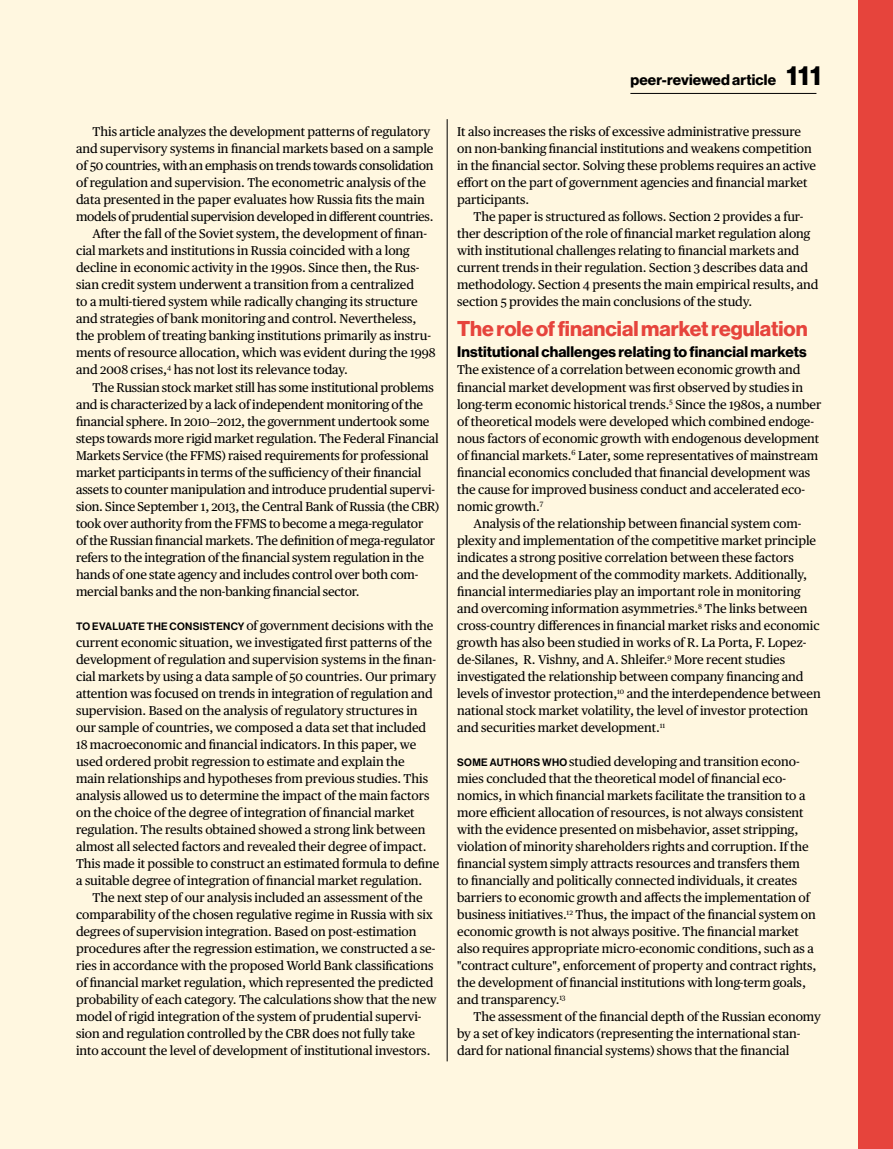
<style>
.page{position:relative;width:893px;height:1149px;background:#fff}
.page>*{position:absolute;margin:0;border:0;box-sizing:border-box;transform-origin:0 0}
.t1{font:27px "N Haas Grotesk DS Pro 75 Bd";color:#000}
.t2{font:21px "N Haas Grotesk DS Pro 75 Bd";letter-spacing:-.01em;color:#e6443c}
.t3{font:15px "N Haas Grotesk DS Pro 75 Bd";letter-spacing:.01em;color:#000}
.t4{font:12.75px/17px "Publico Text";letter-spacing:-.005em;color:#000}
.t5{font:12.75px "Publico Text";letter-spacing:-.025em;color:#000}
.t6{font:10.5px "N Haas Grotesk DS Pro 65 Md";color:#000}
.s1{font-family:"N Haas Grotesk DS Pro 65 Md";font-size:10.5px}
</style>
<div class="page">
<div style="left:0;top:0;width:893px;height:1148px;background:#fff7e0"></div>
<div style="left:859px;top:0;width:34px;height:1148px;background:#e6443c"></div>
<hr style="left:447px;top:119px;width:1px;height:942px;background:#000">
<hr style="left:630px;top:93px;width:186px;height:1px;background:#000">
<p class="t4" style="left:93px;top:122px;width:339px">This article analyzes the development patterns of regulatory</p>
<p class="t4" style="left:76px;top:139px;width:359px">and supervisory systems in financial markets based on a sample</p>
<p class="t5" style="left:76px;top:156px;width:359px">of 50 countries, with an emphasis on trends towards consolidation</p>
<p class="t4" style="left:76px;top:173px;width:351px">of regulation and supervision. The econometric analysis of the</p>
<p class="t4" style="left:76px;top:190px;width:350px">data presented in the paper evaluates how Russia fits the main</p>
<p class="t5" style="left:76px;top:207px;width:359px">models of prudential supervision developed in different countries.</p>
<p class="t4" style="left:93px;top:224px;width:336px">After the fall of the Soviet system, the development of finan-</p>
<p class="t4" style="left:76px;top:241px;width:335px">cial markets and institutions in Russia coincided with a long</p>
<p class="t4" style="left:76px;top:258px;width:345px">decline in economic activity in the 1990s. Since then, the Rus-</p>
<p class="t4" style="left:76px;top:275px;width:339px">sian credit system underwent a transition from a centralized</p>
<p class="t4" style="left:76px;top:292px;width:343px">to a multi-tiered system while radically changing its structure</p>
<p class="t4" style="left:76px;top:309px;width:342px">and strategies of bank monitoring and control. Nevertheless,</p>
<p class="t4" style="left:76px;top:326px;width:356px">the problem of treating banking institutions primarily as instru-</p>
<p class="t4" style="left:76px;top:343px;width:361px">ments of resource allocation, which was evident during the 1998</p>
<p class="t4" style="left:76px;top:360px;width:273px">and 2008 crises,<sup>4</sup> has not lost its relevance today.</p>
<p class="t4" style="left:93px;top:377px;width:343px">The Russian stock market still has some institutional problems</p>
<p class="t4" style="left:76px;top:394px;width:349px">and is characterized by a lack of independent monitoring of the</p>
<p class="t4" style="left:76px;top:412px;width:355px">financial sphere. In 2010—2012, the government undertook some</p>
<p class="t4" style="left:76px;top:429px;width:364px">steps towards more rigid market regulation. The Federal Financial</p>
<p class="t4" style="left:76px;top:446px;width:354px">Markets Service (the FFMS) raised requirements for professional</p>
<p class="t4" style="left:76px;top:463px;width:347px">market participants in terms of the sufficiency of their financial</p>
<p class="t4" style="left:76px;top:480px;width:360px">assets to counter manipulation and introduce prudential supervi-</p>
<p class="t4" style="left:76px;top:497px;width:365px">sion. Since September 1, 2013, the Central Bank of Russia (the CBR)</p>
<p class="t4" style="left:76px;top:514px;width:349px">took over authority from the FFMS to become a mega-regulator</p>
<p class="t4" style="left:76px;top:531px;width:361px">of the Russian financial markets. The definition of mega-regulator</p>
<p class="t4" style="left:76px;top:548px;width:349px">refers to the integration of the financial system regulation in the</p>
<p class="t4" style="left:76px;top:565px;width:344px">hands of one state agency and includes control over both com-</p>
<p class="t4" style="left:76px;top:582px;width:285px">mercial banks and the non-banking financial sector.</p>
<p class="t6" style="left:76px;top:620px;width:24px">TO EVALUA</p>
<p class="t4" style="left:76px;top:616px;width:365px;text-indent:56px"><span class="s1">TE THE CO NSISTENCY</span> of government decisions with the current economic situation, we investigated first patterns of the development of regulation and supervision systems in the finan&shy;cial markets by using a data sample of 50 countries. Our primary attention was focused on trends in integration of regulation and supervision. Based on the analysis of regulatory structures in our sample of countries, we composed a data set that included 18 macroeconomic and financial indicators. In this paper, we used ordered probit regression to estimate and explain the<br>main relationships and hypotheses from previous studies. This analysis allowed us to determine the impact of the main factors on the choice of the degree of integration of financial market regulation. The results obtained showed a strong link between almost all selected factors and revealed their degree of impact.<br>This made it possible to construct an estimated formula to define a suitable degree of integration of financial market regulation.</p>
<p class="t4" style="left:76px;top:888px;width:362px;text-indent:16px">The next step of our analysis included an assessment of the comparability of the chosen regulative regime in Russia with six degrees of supervision integration. Based on post-estimation procedures after the regression estimation, we constructed a se&shy;ries in accordance with the proposed World Bank classifications of financial market regulation, which represented the predicted probability of each category. The calculations show that the new model of rigid integration of the system of prudential supervi&shy;sion and regulation controlled by the CBR does not fully take into account the level of development of institutional investors.</p>
<p class="t3" style="left:630px;top:71px;width:147px">peer-reviewed article</p>
<h1 class="t1" style="left:786px;top:60px;width:36px">111</h1>
<p class="t4" style="left:457px;top:122px;width:361px">It also increases the risks of excessive administrative pressure on non-banking financial institutions and weakens competition in the financial sector. Solving these problems requires an active effort on the part of government agencies and financial market participants.</p>
<p class="t4" style="left:457px;top:207px;width:363px;text-indent:16px">The paper is structured as follows. Section 2 provides a fur&shy;ther description of the role of financial market regulation along with institutional challenges relating to financial markets and current trends in their regulation. Section 3 describes data and methodology. Section 4 presents the main empirical results, and section 5 provides the main conclusions of the study.</p>
<h2 class="t2" style="left:457px;top:317px;width:352px">The role of financial market regulation</h2>
<p class="t3" style="left:457px;top:343px;width:351px">Institutional challenges relating to financial markets</p>
<p class="t4" style="left:457px;top:360px;width:345px">The existence of a correlation between economic growth and</p>
<p class="t4" style="left:457px;top:377px;width:348px">financial market development was first observed by studies in</p>
<p class="t4" style="left:457px;top:394px;width:366px">long-term economic historical trends.<sup>5</sup> Since the 1980s, a number</p>
<p class="t4" style="left:457px;top:412px;width:358px">of theoretical models were developed which combined endoge-</p>
<p class="t4" style="left:457px;top:429px;width:364px">nous factors of economic growth with endogenous development</p>
<p class="t4" style="left:457px;top:446px;width:363px">of financial markets.<sup>6</sup> Later, some representatives of mainstream</p>
<p class="t4" style="left:457px;top:463px;width:355px">financial economics concluded that financial development was</p>
<p class="t4" style="left:457px;top:480px;width:350px">the cause for improved business conduct and accelerated eco-</p>
<p class="t4" style="left:457px;top:497px;width:88px">nomic growth.<sup>7</sup></p>
<p class="t4" style="left:474px;top:514px;width:329px">Analysis of the relationship between financial system com-</p>
<p class="t4" style="left:457px;top:531px;width:360px">plexity and implementation of the competitive market principle</p>
<p class="t4" style="left:457px;top:548px;width:338px">indicates a strong positive correlation between these factors</p>
<p class="t4" style="left:457px;top:565px;width:352px">and the development of the commodity markets. Additionally,</p>
<p class="t4" style="left:457px;top:582px;width:345px">financial intermediaries play an important role in monitoring</p>
<p class="t4" style="left:457px;top:599px;width:352px">and overcoming information asymmetries.<sup>8</sup> The links between</p>
<p class="t4" style="left:457px;top:616px;width:364px">cross-country differences in financial market risks and economic</p>
<p class="t4" style="left:457px;top:633px;width:351px">growth has also been studied in works of R. La Porta, F. Lopez-</p>
<p class="t4" style="left:457px;top:650px;width:330px">de-Silanes, R. Vishny, and A. Shleifer.<sup>9</sup> More recent studies</p>
<p class="t4" style="left:457px;top:667px;width:348px">investigated the relationship between company financing and</p>
<p class="t4" style="left:457px;top:684px;width:365px">levels of investor protection,<sup>10</sup> and the interdependence between</p>
<p class="t4" style="left:457px;top:701px;width:353px">national stock market volatility, the level of investor protection</p>
<p class="t4" style="left:457px;top:718px;width:210px">and securities market development.<sup>11</sup></p>
<p class="t4" style="left:457px;top:752px;width:361px"><span class="s1">SO ME AU THO RS WHO</span> studied developing and transition econo&shy;mies concluded that the theoretical model of financial eco&shy;nomics, in which financial markets facilitate the transition to a more efficient allocation of resources, is not always consistent with the evidence presented on misbehavior, asset stripping, violation of minority shareholders rights and corruption. If the financial system simply attracts resources and transfers them<br>to financially and politically connected individuals, it creates barriers to economic growth and affects the implementation of business initiatives.<sup>12</sup> Thus, the impact of the financial system on economic growth is not always positive. The financial market also requires appropriate micro-economic conditions, such as a "contract culture", enforcement of property and contract rights, the development of financial institutions with long-term goals, and transparency.<sup>13</sup></p>
<p class="t4" style="left:457px;top:1007px;width:365px;text-indent:16px">The assessment of the financial depth of the Russian economy by a set of key indicators (representing the international stan&shy;dard for national financial systems) shows that the financial</p>
</div>
